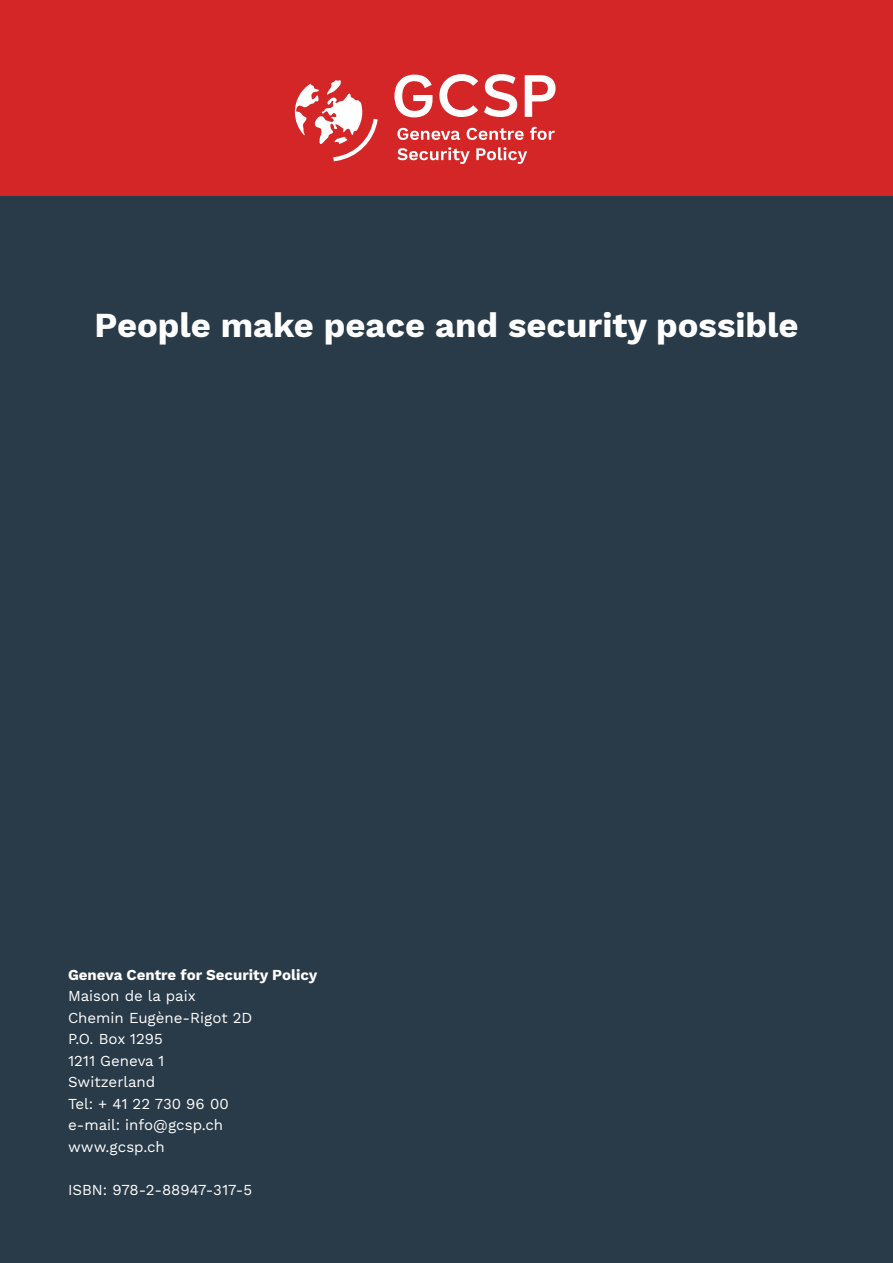
<style>
.page{position:relative;width:893px;height:1263px;background:#fff}
.page>*{position:absolute;margin:0;border:0;box-sizing:border-box;transform-origin:0 0}
.Intro{font:700 34.5px "Work Sans";color:#fff}
.Intro-2{font:15px "Work Sans";color:#fff}
.Intro-3{font:700 15px "Work Sans";color:#fff}
</style>
<div class="page">
<div style="left:0;top:0;width:893px;height:1066px;background:#d52627"></div>
<div style="left:0;top:196px;width:893px;height:1067px;background:#293a48"></div>
<svg style="left:295px;top:80px;width:83px;height:81px"></svg>
<svg style="left:394px;top:75px;width:38px;height:42px"></svg>
<svg style="left:439px;top:74px;width:39px;height:43px"></svg>
<svg style="left:484px;top:74px;width:33px;height:43px"></svg>
<svg style="left:525px;top:75px;width:31px;height:42px"></svg>
<svg style="left:397px;top:128px;width:63px;height:12px"></svg>
<svg style="left:467px;top:128px;width:57px;height:12px"></svg>
<svg style="left:530px;top:127px;width:25px;height:13px"></svg>
<svg style="left:397px;top:147px;width:73px;height:17px"></svg>
<svg style="left:476px;top:147px;width:51px;height:17px"></svg>
<p class="Intro" style="left:95px;top:305px;width:705px">People make peace and security possible</p>
<p class="Intro-3" style="left:68px;top:966px;width:251px">Geneva Centre for Security Policy</p>
<p class="Intro-2" style="left:68px;top:987px;width:129px">Maison de la paix</p>
<p class="Intro-2" style="left:68px;top:1009px;width:186px">Chemin Eugène-Rigot 2D</p>
<p class="Intro-2" style="left:68px;top:1030px;width:96px">P.O. Box 1295</p>
<p class="Intro-2" style="left:68px;top:1052px;width:98px">1211 Geneva 1</p>
<p class="Intro-2" style="left:68px;top:1073px;width:89px">Switzerland</p>
<p class="Intro-2" style="left:68px;top:1095px;width:162px">Tel: + 41 22 730 96 00</p>
<p class="Intro-2" style="left:68px;top:1116px;width:157px">e-mail: info@gcsp.ch</p>
<p class="Intro-2" style="left:68px;top:1138px;width:98px">www.gcsp.ch</p>
<p class="Intro-2" style="left:68px;top:1181px;width:186px">ISBN: 978-2-88947-317-5</p>
</div>
